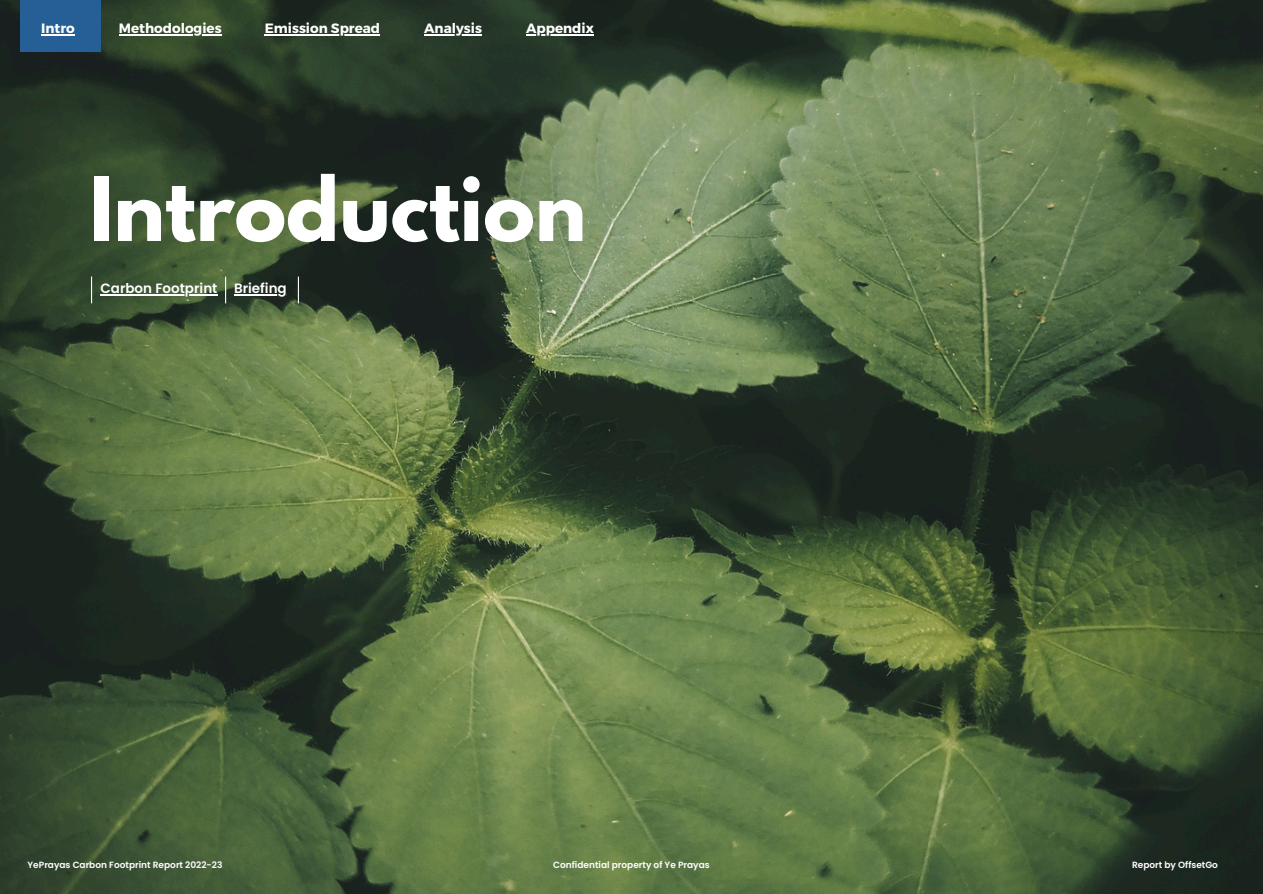
<style>
.page{position:relative;width:1263px;height:894px;background:#fff}
.page>*{position:absolute;margin:0;border:0;box-sizing:border-box;transform-origin:0 0}
.t1{font:700 78px "League Spartan";color:#fff}
.t2{font:700 13.5px "Montserrat";color:#fff}
.t3{font:600 13.5px "Poppins";color:#fff}
.t4{font:600 9px "Poppins";color:#fff}
</style>
<div class="page">
<img style="left:0;top:0;width:1263px;height:893px">
<svg style="left:91px;top:276px;width:1px;height:27px"></svg>
<svg style="left:225px;top:276px;width:1px;height:27px"></svg>
<svg style="left:298px;top:276px;width:1px;height:27px"></svg>
<div style="left:20px;top:0;width:80px;height:51px;background:#255f96"></div>
<hr style="left:41px;top:35px;width:34px;height:1px;background:#fff">
<hr style="left:119px;top:35px;width:103px;height:1px;background:#fff">
<hr style="left:265px;top:35px;width:115px;height:1px;background:#fff">
<hr style="left:424px;top:35px;width:58px;height:1px;background:#fff">
<hr style="left:526px;top:35px;width:68px;height:1px;background:#fff">
<hr style="left:100px;top:294px;width:118px;height:1px;background:#fff">
<hr style="left:234px;top:294px;width:53px;height:1px;background:#fff">
<h2 class="t2" style="left:41px;top:20px;width:35px">Intro</h2>
<h2 class="t2" style="left:119px;top:20px;width:104px">Methodologies</h2>
<h2 class="t2" style="left:265px;top:20px;width:117px">Emission Spread</h2>
<h2 class="t2" style="left:424px;top:20px;width:59px">Analysis</h2>
<h2 class="t2" style="left:526px;top:20px;width:69px">Appendix</h2>
<h1 class="t1" style="left:89px;top:171px;width:498px">Introduction</h1>
<p class="t3" style="left:100px;top:279px;width:119px">Carbon Footprint</p>
<h2 class="t3" style="left:234px;top:279px;width:54px">Briefing</h2>
<p class="t4" style="left:28px;top:858px;width:196px">YePrayas Carbon Footprint Report 2022-23</p>
<h2 class="t4" style="left:553px;top:858px;width:158px">Confidential property of Ye Prayas</h2>
<p class="t4" style="left:1132px;top:858px;width:88px">Report by OffsetGo</p>
</div>
